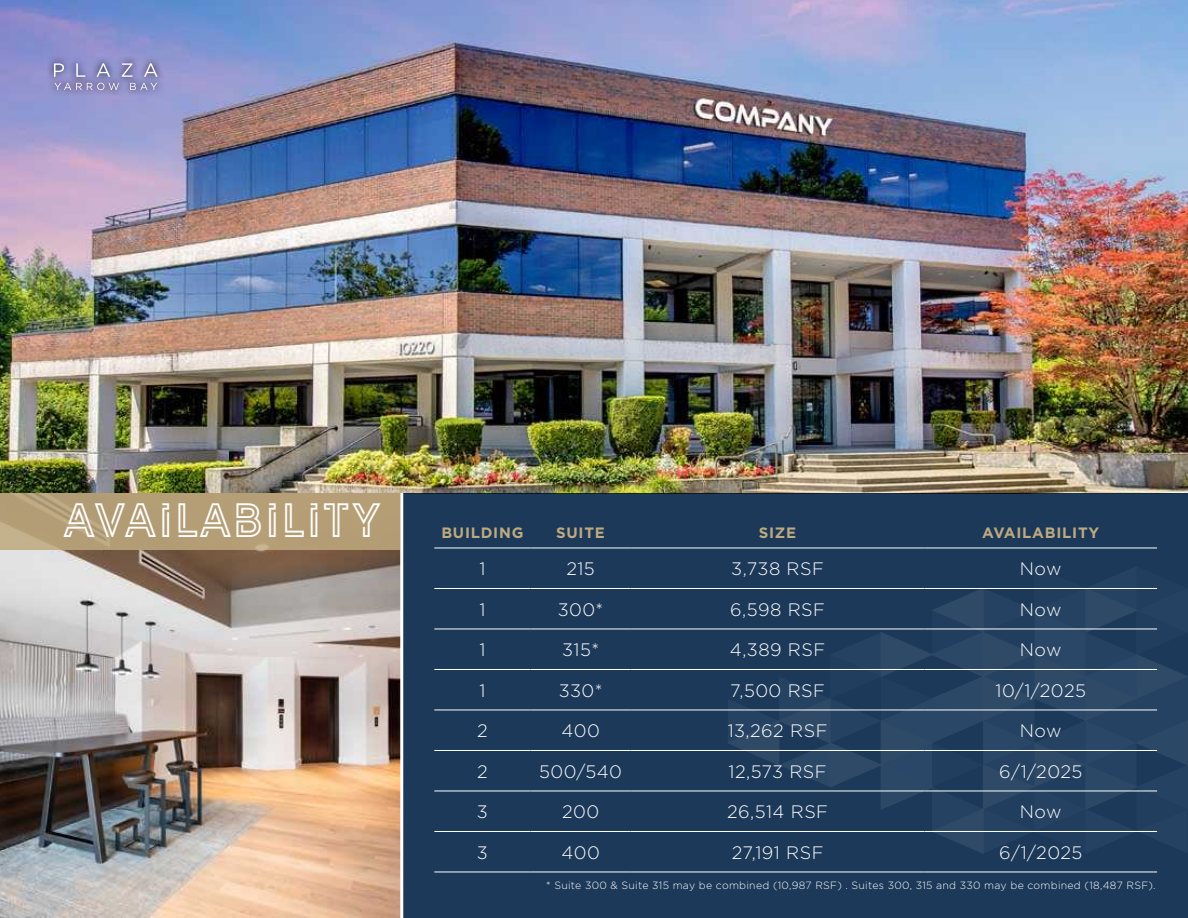
<style>
.page{position:relative;width:1188px;height:918px;background:#fff}
.page>*{position:absolute;margin:0;border:0;box-sizing:border-box;transform-origin:0 0}
.t1{font:45px "LIBRARY3 AM";color:#fff}
.t2{font:300 18px "Gotham";letter-spacing:.025em;color:#fff}
.t3{font:700 15px "Gotham";letter-spacing:.05em;color:#bfaa7f}
.t4{font:300 10.5px "Gotham";letter-spacing:.025em;color:#fff}
</style>
<div class="page">
<img style="left:0;top:0;width:1188px;height:493px">
<img style="left:0;top:549px;width:400px;height:369px">
<div style="left:402px;top:493px;width:786px;height:425px;background:#1c3959"></div>
<svg style="left:0;top:493px;width:400px;height:56px;background:#b49e77"></svg>
<svg style="left:727px;top:587px;width:461px;height:267px"></svg>
<hr style="left:434px;top:548px;width:96px;height:1px;background:#fff">
<hr style="left:530px;top:548px;width:101px;height:1px;background:#fff">
<hr style="left:631px;top:548px;width:293px;height:1px;background:#fff">
<hr style="left:924px;top:548px;width:233px;height:1px;background:#fff">
<hr style="left:434px;top:588px;width:96px;height:1px;background:#fff">
<hr style="left:530px;top:588px;width:101px;height:1px;background:#fff">
<hr style="left:631px;top:588px;width:293px;height:1px;background:#fff">
<hr style="left:924px;top:588px;width:233px;height:1px;background:#fff">
<hr style="left:434px;top:629px;width:96px;height:1px;background:#fff">
<hr style="left:530px;top:629px;width:101px;height:1px;background:#fff">
<hr style="left:631px;top:629px;width:293px;height:1px;background:#fff">
<hr style="left:924px;top:629px;width:233px;height:1px;background:#fff">
<hr style="left:434px;top:669px;width:96px;height:1px;background:#fff">
<hr style="left:530px;top:669px;width:101px;height:1px;background:#fff">
<hr style="left:631px;top:669px;width:293px;height:1px;background:#fff">
<hr style="left:924px;top:669px;width:233px;height:1px;background:#fff">
<hr style="left:434px;top:710px;width:96px;height:1px;background:#fff">
<hr style="left:530px;top:710px;width:101px;height:1px;background:#fff">
<hr style="left:631px;top:710px;width:293px;height:1px;background:#fff">
<hr style="left:924px;top:710px;width:233px;height:1px;background:#fff">
<hr style="left:434px;top:750px;width:96px;height:1px;background:#fff">
<hr style="left:530px;top:750px;width:101px;height:1px;background:#fff">
<hr style="left:631px;top:750px;width:293px;height:1px;background:#fff">
<hr style="left:924px;top:750px;width:233px;height:1px;background:#fff">
<hr style="left:434px;top:791px;width:96px;height:1px;background:#fff">
<hr style="left:530px;top:791px;width:101px;height:1px;background:#fff">
<hr style="left:631px;top:791px;width:293px;height:1px;background:#fff">
<hr style="left:924px;top:791px;width:233px;height:1px;background:#fff">
<hr style="left:434px;top:831px;width:96px;height:1px;background:#fff">
<hr style="left:530px;top:831px;width:101px;height:1px;background:#fff">
<hr style="left:631px;top:831px;width:293px;height:1px;background:#fff">
<hr style="left:924px;top:831px;width:233px;height:1px;background:#fff">
<hr style="left:434px;top:872px;width:96px;height:1px;background:#fff">
<hr style="left:530px;top:872px;width:101px;height:1px;background:#fff">
<hr style="left:631px;top:872px;width:293px;height:1px;background:#fff">
<hr style="left:924px;top:872px;width:233px;height:1px;background:#fff">
<hr style="left:400px;top:493px;width:3px;height:425px;background:#fff">
<svg style="left:47px;top:56px;width:117px;height:41px;background:#8e8ec6"></svg>
<svg style="left:54px;top:63px;width:10px;height:14px"></svg>
<svg style="left:76px;top:63px;width:9px;height:14px"></svg>
<svg style="left:97px;top:63px;width:13px;height:14px"></svg>
<svg style="left:122px;top:63px;width:10px;height:14px"></svg>
<svg style="left:144px;top:63px;width:14px;height:14px"></svg>
<svg style="left:54px;top:83px;width:65px;height:7px"></svg>
<svg style="left:130px;top:83px;width:27px;height:7px"></svg>
<h1 class="t1" style="left:63px;top:492px;width:321px">AVAILABILITY</h1>
<p class="t3" style="left:441px;top:523px;width:84px">BUILDING</p>
<p class="t3" style="left:556px;top:523px;width:50px">SUITE</p>
<p class="t3" style="left:759px;top:523px;width:39px">SIZE</p>
<p class="t3" style="left:982px;top:523px;width:119px">AVAILABILITY</p>
<p class="t2" style="left:479px;top:558px;width:8px">1</p>
<p class="t2" style="left:566px;top:558px;width:30px">215</p>
<p class="t2" style="left:731px;top:558px;width:94px">3,738 RSF</p>
<p class="t2" style="left:1020px;top:558px;width:43px">Now</p>
<p class="t2" style="left:479px;top:598px;width:8px">1</p>
<p class="t2" style="left:558px;top:598px;width:47px">300*</p>
<p class="t2" style="left:730px;top:598px;width:96px">6,598 RSF</p>
<p class="t2" style="left:1020px;top:598px;width:43px">Now</p>
<p class="t2" style="left:479px;top:639px;width:8px">1</p>
<p class="t2" style="left:562px;top:639px;width:38px">315*</p>
<p class="t2" style="left:730px;top:639px;width:97px">4,389 RSF</p>
<p class="t2" style="left:1020px;top:639px;width:43px">Now</p>
<p class="t2" style="left:479px;top:679px;width:8px">1</p>
<p class="t2" style="left:559px;top:679px;width:45px">330*</p>
<p class="t2" style="left:730px;top:679px;width:96px">7,500 RSF</p>
<p class="t2" style="left:996px;top:679px;width:92px">10/1/2025</p>
<p class="t2" style="left:477px;top:720px;width:12px">2</p>
<p class="t2" style="left:561px;top:720px;width:40px">400</p>
<p class="t2" style="left:728px;top:720px;width:101px">13,262 RSF</p>
<p class="t2" style="left:1020px;top:720px;width:43px">Now</p>
<p class="t2" style="left:477px;top:760px;width:12px">2</p>
<p class="t2" style="left:539px;top:760px;width:84px">500/540</p>
<p class="t2" style="left:729px;top:760px;width:100px">12,573 RSF</p>
<p class="t2" style="left:999px;top:760px;width:85px">6/1/2025</p>
<p class="t2" style="left:477px;top:801px;width:12px">3</p>
<p class="t2" style="left:562px;top:801px;width:39px">200</p>
<p class="t2" style="left:727px;top:801px;width:102px">26,514 RSF</p>
<p class="t2" style="left:1020px;top:801px;width:43px">Now</p>
<p class="t2" style="left:477px;top:841px;width:12px">3</p>
<p class="t2" style="left:561px;top:841px;width:40px">400</p>
<p class="t2" style="left:732px;top:841px;width:93px">27,191 RSF</p>
<p class="t2" style="left:999px;top:841px;width:85px">6/1/2025</p>
<p class="t4" style="left:546px;top:878px;width:611px">* Suite 300 &amp; Suite 315 may be combined (10,987 RSF) . Suites 300, 315 and 330 may be combined (18,487 RSF).</p>
</div>
